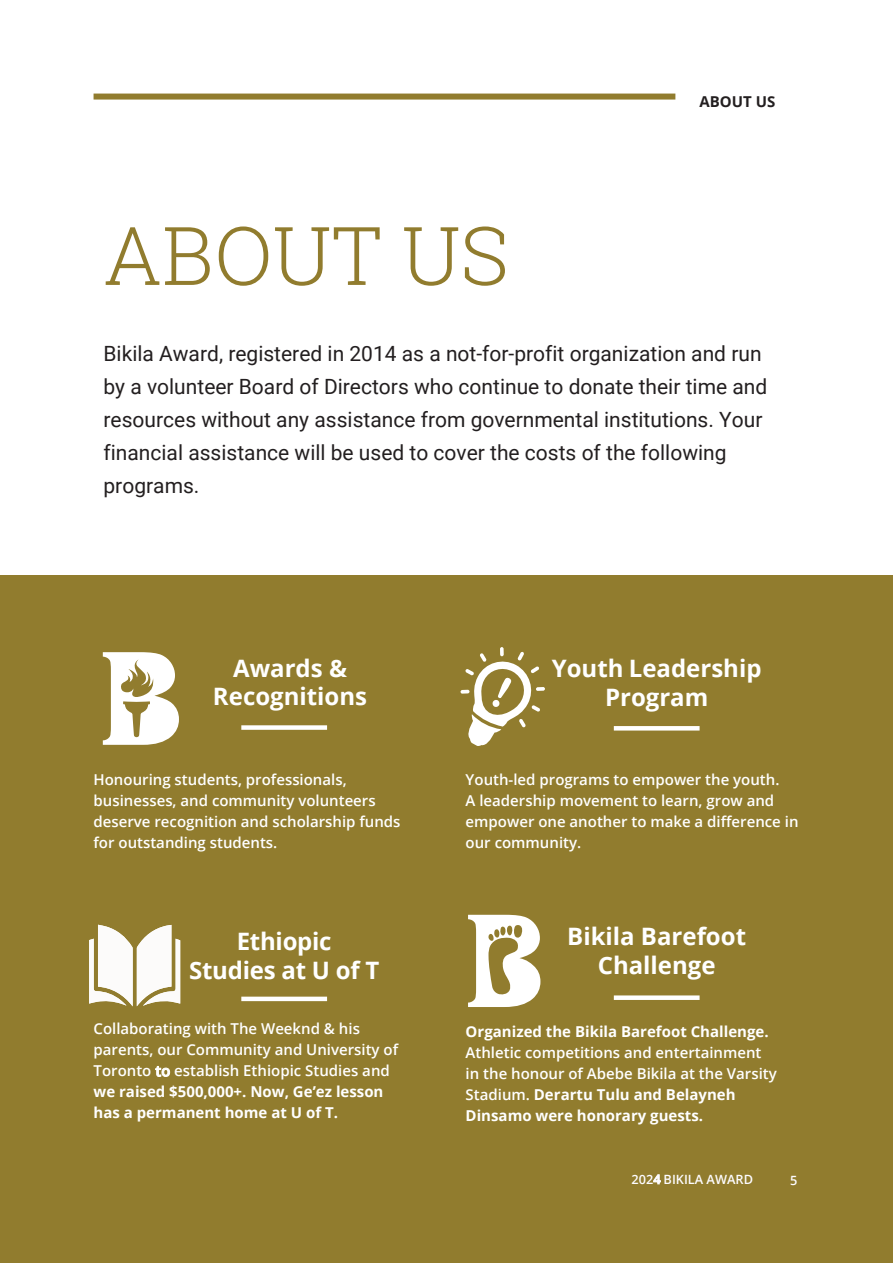
<style>
.page{position:relative;width:893px;height:1263px;background:#fff}
.page>*{position:absolute;margin:0;border:0;box-sizing:border-box;transform-origin:0 0}
.Page_Header_-_Blue{font:300 81px "Roboto Slab";color:#917c2e}
.Page_Section_Title{font:700 24px/28.8px "Open Sans";color:#fff;text-align:center}
.Page_Header_Subtext{font:21px/33px "Roboto";color:#231f20}
.Page_Body_Text_-_Bla{font:600 15px/21px "Open Sans";color:#fff}
.Page_Body_Text_-_Bla-2{font:700 15px/21px "Open Sans";color:#fff}
.Page_Section_Title-2{font:700 15px "Open Sans";color:#231f20}
.t1{font:600 12.75px "Open Sans";color:#fdfcff}
.s1{font-weight:700}
.s2{font-weight:600}
</style>
<div class="page">
<div style="left:0;top:576px;width:893px;height:687px;background:#917c2e"></div>
<div style="left:94px;top:94px;width:581px;height:6px;background:#917c2e"></div>
<div style="left:241px;top:725px;width:86px;height:5px;background:#fff"></div>
<hr style="left:241px;top:997px;width:86px;height:4px;background:#fff">
<svg style="left:614px;top:726px;width:86px;height:4px"></svg>
<div style="left:614px;top:995px;width:86px;height:5px;background:#fff"></div>
<svg style="left:103px;top:652px;width:76px;height:93px"></svg>
<svg style="left:468px;top:915px;width:72px;height:92px"></svg>
<svg style="left:89px;top:925px;width:91px;height:81px"></svg>
<svg style="left:460px;top:647px;width:85px;height:99px"></svg>
<p class="Page_Header_-_Blue" style="left:104px;top:200px;width:407px">ABOUT US</p>
<p class="Page_Section_Title-2" style="left:699px;top:91px;width:77px">ABOUT US</p>
<p class="Page_Header_Subtext" style="left:104px;top:336px;width:665px">Bikila Award, registered in 2014 as a not-for-profit organization and run by a volunteer Board of Directors who continue to donate their time and resources without any assistance from governmental institutions. Your financial assistance will be used to cover the costs of the following programs.</p>
<p class="Page_Section_Title" style="left:213px;top:653px;width:156px">Awards &amp;<br>Recognitions</p>
<p class="Page_Section_Title" style="left:552px;top:653px;width:211px">Youth Leadership<br>Program</p>
<p class="Page_Body_Text_-_Bla" style="left:94px;top:768px;width:309px">Honouring students, professionals, businesses, and community volunteers deserve recognition and scholarship funds for outstanding students.</p>
<p class="Page_Body_Text_-_Bla" style="left:466px;top:768px;width:334px">Youth-led programs to empower the youth.<br>A leadership movement to learn, grow and empower one another to make a difference in our community.</p>
<p class="Page_Section_Title" style="left:189px;top:926px;width:192px">Ethiopic<br>Studies at U of T</p>
<p class="Page_Section_Title" style="left:567px;top:922px;width:180px">Bikila Barefoot<br>Challenge</p>
<p class="Page_Body_Text_-_Bla" style="left:94px;top:1018px;width:306px">Collaborating with The Weeknd &amp; his parents, our Community and University of Toronto to establish Ethiopic Studies and <span class="s1">we raised $500,000+. Now, Ge’ez lesson has a permanent home at U of T.</span></p>
<p class="Page_Body_Text_-_Bla-2" style="left:466px;top:1020px;width:313px">Organized the Bikila Barefoot Challenge.<br><span class="s2">Athletic competitions and entertainment in the honour of Abebe Bikila at the Varsity Stadium.</span> Derartu Tulu and Belayneh Dinsamo were honorary guests.</p>
<p class="t1" style="left:632px;top:1170px;width:123px">2024 BIKILA AWARD</p>
<p class="t1" style="left:790px;top:1171px;width:9px">5</p>
</div>
